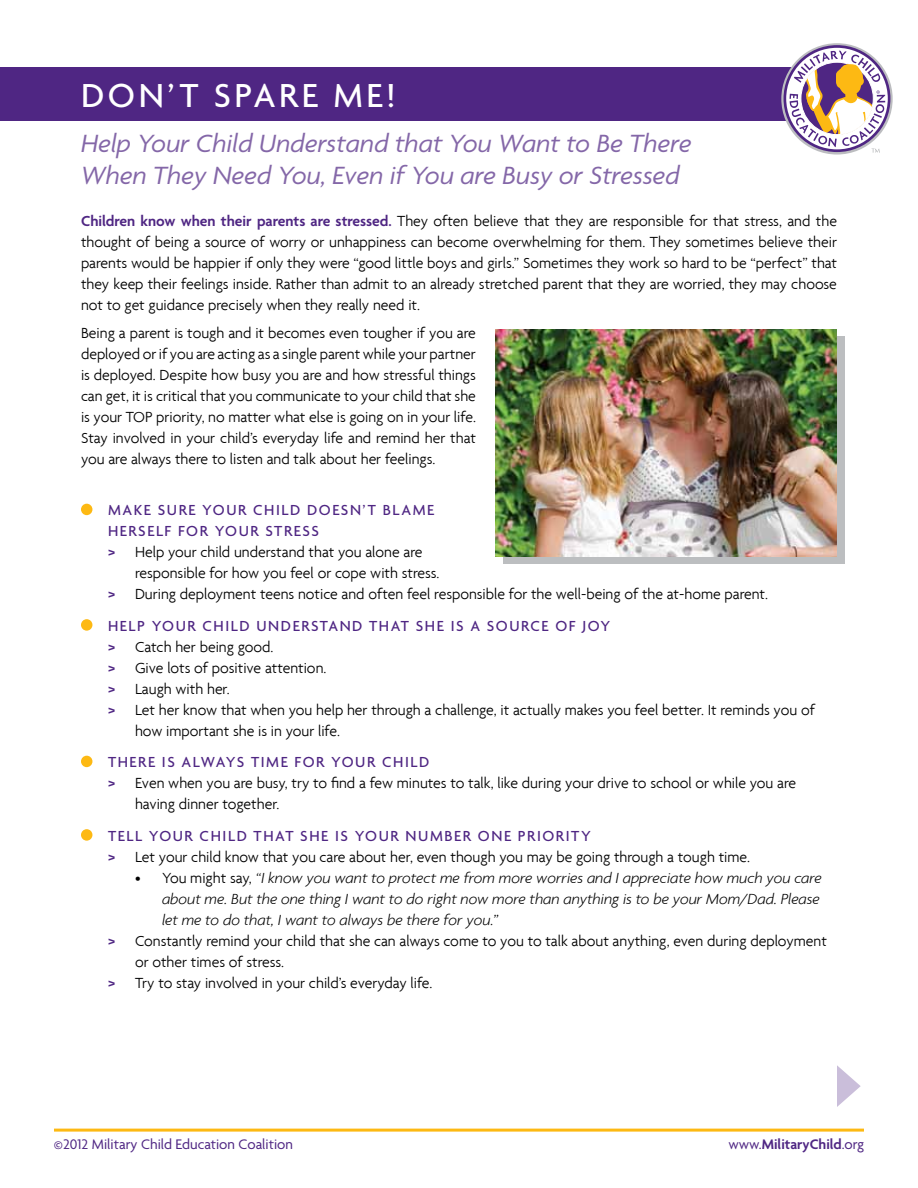
<style>
.page{position:relative;width:918px;height:1188px;background:#fff}
.page>*{position:absolute;margin:0;border:0;box-sizing:border-box;transform-origin:0 0}
.t1{font:500 36px "Agenda";letter-spacing:.1em;color:#fff}
.t2{font:italic 27px/32.4px "Agenda";color:#8467a8}
.t3{font:300 15.75px/21px "Agenda";color:#000;text-align:justify}
.t4{font:italic 300 15.75px "Agenda";color:#000}
.t5{font:500 15.75px "Agenda";letter-spacing:.1em;color:#4f2683}
.t6{font:15px "Agenda";color:#4f2683}
.t7{font:600 15px "Agenda";color:#4f2683}
.s1{font-weight:600;color:#4f2683}
.s2{font-weight:500;color:#4f2683}
.s3{font-style:normal}
.s4{font-weight:400}
</style>
<div class="page">
<hr style="left:54px;top:1129px;width:810px;height:3px;background:#fdb913">
<div style="left:0;top:68px;width:837px;height:54px;background:#4f2683"></div>
<div style="left:81px;top:504px;width:11px;height:11px;background:#fdb913;border-radius:50%"></div>
<div style="left:81px;top:619px;width:11px;height:12px;background:#fdb913;border-radius:50%"></div>
<div style="left:81px;top:756px;width:11px;height:11px;background:#fdb913;border-radius:50%"></div>
<div style="left:81px;top:829px;width:11px;height:12px;background:#fdb913;border-radius:50%"></div>
<svg style="left:837px;top:1065px;width:24px;height:42px"></svg>
<div style="left:503px;top:337px;width:342px;height:227px;background:#bcbec0"></div>
<svg style="left:781px;top:43px;width:112px;height:112px"></svg>
<svg style="left:784px;top:45px;width:106px;height:107px"></svg>
<svg style="left:786px;top:48px;width:102px;height:101px"></svg>
<svg style="left:790px;top:51px;width:95px;height:102px"></svg>
<img style="left:495px;top:329px;width:342px;height:228px">
<h1 class="t1" style="left:81px;top:74px;width:316px">DON’T SPARE ME!</h1>
<h2 class="t2" style="left:81px;top:127px;width:612px">Help Your Child Understand that You Want to Be There<br>When They Need You, Even if You are Busy or Stressed</h2>
<p class="t3" style="left:81px;top:211px;width:758px"><span class="s1">Children know when their parents are stressed.</span> They often believe that they are responsible for that stress, and the thought of being a source of worry or unhappiness can become overwhelming for them. They sometimes believe their parents would be happier if only they were “good little boys and girls.” Sometimes they work so hard to be “perfect” that they keep their feelings inside. Rather than admit to an already stretched parent that they are worried, they may choose not to get guidance precisely when they really need it.</p>
<p class="t3" style="left:81px;top:322px;width:396px">Being a parent is tough and it becomes even tougher if you are deployed or if you are acting as a single parent while your partner is deployed. Despite how busy you are and how stressful things can get, it is critical that you communicate to your child that she is your TOP priority, no matter what else is going on in your life.<br>Stay involved in your child’s everyday life and remind her that you are always there to listen and talk about her feelings.</p>
<p class="t5" style="left:108px;top:501px;width:328px">MAKE SURE YOUR CHILD DOESN’T BLAME</p>
<p class="t5" style="left:108px;top:522px;width:212px">HERSELF FOR YOUR STRESS</p>
<p class="t3" style="left:108px;top:541px;width:316px"><span class="s1">&gt;</span> Help your child understand that you alone are</p>
<p class="t3" style="left:135px;top:562px;width:306px">responsible for how you feel or cope with stress.</p>
<p class="t3" style="left:108px;top:583px;width:662px"><span class="s1">&gt;</span> During deployment teens notice and often feel responsible for the well-being of the at-home parent.</p>
<p class="t5" style="left:108px;top:616px;width:501px">HELP YOUR CHILD UNDERSTAND THAT SHE IS A SOURCE OF JOY</p>
<p class="t3" style="left:108px;top:636px;width:167px"><span class="s1">&gt;</span> Catch her being good.</p>
<p class="t3" style="left:108px;top:657px;width:220px"><span class="s1">&gt;</span> Give lots of positive attention.</p>
<p class="t3" style="left:108px;top:678px;width:123px"><span class="s1">&gt;</span> Laugh with her.</p>
<p class="t3" style="left:108px;top:699px;width:708px"><span class="s1">&gt;</span> Let her know that when you help her through a challenge, it actually makes you feel better. It reminds you of</p>
<p class="t3" style="left:135px;top:720px;width:207px">how important she is in your life.</p>
<p class="t5" style="left:108px;top:753px;width:323px">THERE IS ALWAYS TIME FOR YOUR CHILD</p>
<p class="t3" style="left:108px;top:772px;width:690px"><span class="s1">&gt;</span> Even when you are busy, try to find a few minutes to talk, like during your drive to school or while you are</p>
<p class="t3" style="left:135px;top:793px;width:146px">having dinner together.</p>
<p class="t3" style="left:108px;top:825px;width:644px"><span class="s2">TELL YOUR CHILD THAT SHE IS YOUR NUMBER ONE PRIORITY<br></span><span class="s1">&gt;</span> Let your child know that you care about her, even though you may be going through a tough time.</p>
<p class="t4" style="left:135px;top:868px;width:688px"><span class="s3">• You might say,</span> “I know you want to protect me from more worries and I appreciate how much you care</p>
<p class="t4" style="left:162px;top:889px;width:659px">about me. But the one thing I want to do right now more than anything is to be your Mom/Dad. Please</p>
<p class="t4" style="left:162px;top:910px;width:338px">let me to do that, I want to always be there for you.”</p>
<p class="t3" style="left:108px;top:930px;width:720px"><span class="s1">&gt;</span> Constantly remind your child that she can always come to you to talk about anything, even during deployment</p>
<p class="t3" style="left:135px;top:951px;width:151px">or other times of stress.</p>
<p class="t3" style="left:108px;top:972px;width:326px"><span class="s1">&gt;</span> Try to stay involved in your child’s everyday life.</p>
<p class="t6" style="left:54px;top:1135px;width:241px">©2012 Military Child Education Coalition</p>
<p class="t7" style="left:728px;top:1135px;width:137px"><span class="s4">www.</span>MilitaryChild<span class="s4">.org</span></p>
</div>
